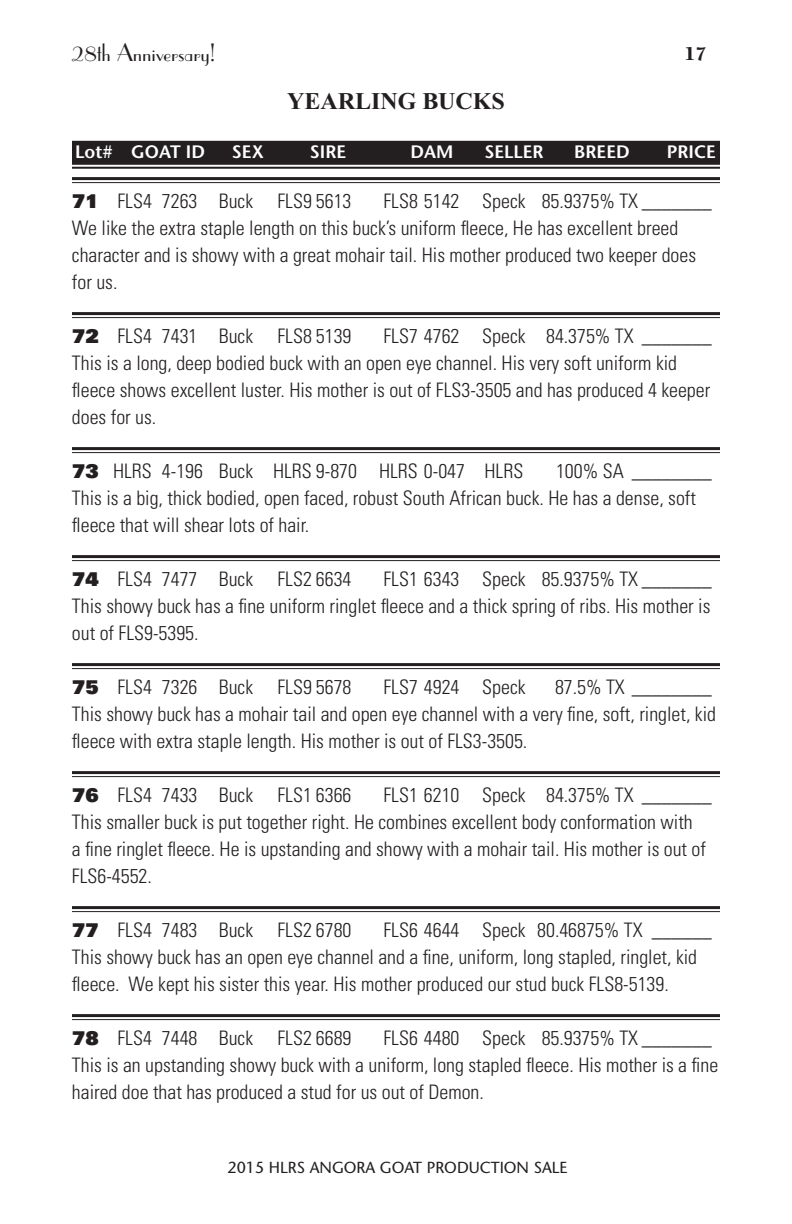
<style>
.page{position:relative;width:792px;height:1224px;background:#fff}
.page>*{position:absolute;margin:0;border:0;box-sizing:border-box;transform-origin:0 0}
.t1{font:24px "Parisian BT";color:#231f20}
.t2{font:700 24px "Times New Roman";color:#231f20}
.t3{font:300 condensed 20px/27px "Univers";color:#231f20}
.t4{font:900 20px "Berkeley";color:#231f20}
.t5{font:600 18px "Stone Sans";color:#fff}
.t6{font:16px "Stone Sans";color:#231f20}
.s1{font-weight:900;font-stretch:normal;font-size:19px}
</style>
<div class="page">
<div style="left:72px;top:141px;width:648px;height:24px;background:#231f20"></div>
<hr style="left:72px;top:167px;width:648px;height:2px;background:#231f20">
<div style="left:72px;top:177px;width:648px;height:6px;background:#f4f4f4"></div>
<hr style="left:72px;top:177px;width:648px;height:3px;background:#231f20">
<hr style="left:72px;top:182px;width:648px;height:1px;background:#231f20">
<div style="left:72px;top:312px;width:648px;height:6px;background:#f4f4f4"></div>
<hr style="left:72px;top:312px;width:648px;height:3px;background:#231f20">
<hr style="left:72px;top:317px;width:648px;height:1px;background:#231f20">
<div style="left:72px;top:447px;width:648px;height:6px;background:#f4f4f4"></div>
<hr style="left:72px;top:447px;width:648px;height:3px;background:#231f20">
<hr style="left:72px;top:452px;width:648px;height:1px;background:#231f20">
<div style="left:72px;top:555px;width:648px;height:6px;background:#f4f4f4"></div>
<hr style="left:72px;top:555px;width:648px;height:3px;background:#231f20">
<hr style="left:72px;top:560px;width:648px;height:1px;background:#231f20">
<div style="left:72px;top:663px;width:648px;height:6px;background:#f4f4f4"></div>
<hr style="left:72px;top:663px;width:648px;height:3px;background:#231f20">
<hr style="left:72px;top:668px;width:648px;height:1px;background:#231f20">
<div style="left:72px;top:771px;width:648px;height:6px;background:#f4f4f4"></div>
<hr style="left:72px;top:771px;width:648px;height:3px;background:#231f20">
<hr style="left:72px;top:776px;width:648px;height:1px;background:#231f20">
<div style="left:72px;top:906px;width:648px;height:6px;background:#f4f4f4"></div>
<hr style="left:72px;top:906px;width:648px;height:3px;background:#231f20">
<hr style="left:72px;top:911px;width:648px;height:1px;background:#231f20">
<div style="left:72px;top:1014px;width:648px;height:6px;background:#f4f4f4"></div>
<hr style="left:72px;top:1014px;width:648px;height:3px;background:#231f20">
<hr style="left:72px;top:1019px;width:648px;height:1px;background:#231f20">
<p class="t1" style="left:72px;top:37px;width:145px">28th Anniversary!</p>
<p class="t2" style="left:287px;top:87px;width:219px">YEARLING BUCKS</p>
<p class="t4" style="left:684px;top:43px;width:24px">17</p>
<p class="t5" style="left:75px;top:141px;width:131px">Lot# GOAT ID</p>
<p class="t5" style="left:232px;top:141px;width:34px">SEX</p>
<p class="t5" style="left:310px;top:141px;width:38px">SIRE</p>
<p class="t5" style="left:411px;top:141px;width:44px">DAM</p>
<p class="t5" style="left:484px;top:141px;width:61px">SELLER</p>
<p class="t5" style="left:574px;top:141px;width:57px">BREED</p>
<p class="t5" style="left:667px;top:141px;width:51px">PRICE</p>
<p class="t3" style="left:72px;top:187px;width:642px;text-indent:312px">FLS8 5142 Speck 85.9375% TX _______ We like the extra staple length on this buck’s uniform fleece, He has excellent breed character and is showy with a great mohair tail. His mother produced two keeper does for us.</p>
<p class="t3" style="left:72px;top:322px;width:281px"><span class="s1">72</span> FLS4 7431 Buck FLS8 5139</p>
<p class="t3" style="left:72px;top:187px;width:281px"><span class="s1">71</span> FLS4 7263 Buck FLS9 5613</p>
<p class="t3" style="left:72px;top:322px;width:642px;text-indent:312px">FLS7 4762 Speck 84.375% TX _______ This is a long, deep bodied buck with an open eye channel. His very soft uniform kid fleece shows excellent luster. His mother is out of FLS3-3505 and has produced 4 keeper does for us.</p>
<p class="t3" style="left:72px;top:457px;width:453px"><span class="s1">73</span> HLRS 4-196 Buck HLRS 9-870 HLRS 0-047 HLRS</p>
<p class="t3" style="left:72px;top:457px;width:641px;text-indent:484px">100% SA ________<br>This is a big, thick bodied, open faced, robust South African buck. He has a dense, soft fleece that will shear lots of hair.</p>
<p class="t3" style="left:72px;top:565px;width:281px"><span class="s1">74</span> FLS4 7477 Buck FLS2 6634</p>
<p class="t3" style="left:72px;top:565px;width:642px;text-align:justify;text-indent:312px">FLS1 6343 Speck 85.9375% TX _______ This showy buck has a fine uniform ringlet fleece and a thick spring of ribs. His mother is out of FLS9-5395.</p>
<p class="t3" style="left:72px;top:673px;width:281px"><span class="s1">75</span> FLS4 7326 Buck FLS9 5678</p>
<p class="t3" style="left:384px;top:673px;width:144px">FLS7 4924 Speck</p>
<p class="t3" style="left:72px;top:673px;width:646px;text-indent:483px">87.5% TX ________<br>This showy buck has a mohair tail and open eye channel with a very fine, soft, ringlet, kid fleece with extra staple length. His mother is out of FLS3-3505.</p>
<p class="t3" style="left:72px;top:781px;width:281px"><span class="s1">76</span> FLS4 7433 Buck FLS1 6366</p>
<p class="t3" style="left:72px;top:781px;width:642px;text-indent:312px">FLS1 6210 Speck 84.375% TX _______ This smaller buck is put together right. He combines excellent body conformation with<br>a fine ringlet fleece. He is upstanding and showy with a mohair tail. His mother is out of FLS6-4552.</p>
<p class="t3" style="left:72px;top:916px;width:281px"><span class="s1">77</span> FLS4 7483 Buck FLS2 6780</p>
<p class="t3" style="left:72px;top:916px;width:642px;text-indent:312px">FLS6 4644 Speck 80.46875% TX ______<br>This showy buck has an open eye channel and a fine, uniform, long stapled, ringlet, kid fleece. We kept his sister this year. His mother produced our stud buck FLS8-5139.</p>
<p class="t3" style="left:72px;top:1024px;width:281px"><span class="s1">78</span> FLS4 7448 Buck FLS2 6689</p>
<p class="t3" style="left:72px;top:1024px;width:648px;text-indent:312px">FLS6 4480 Speck 85.9375% TX _______<br>This is an upstanding showy buck with a uniform, long stapled fleece. His mother is a fine haired doe that has produced a stud for us out of Demon.</p>
<p class="t6" style="left:228px;top:1157px;width:341px">2015 HLRS ANGORA GOAT PRODUCTION SALE</p>
</div>
